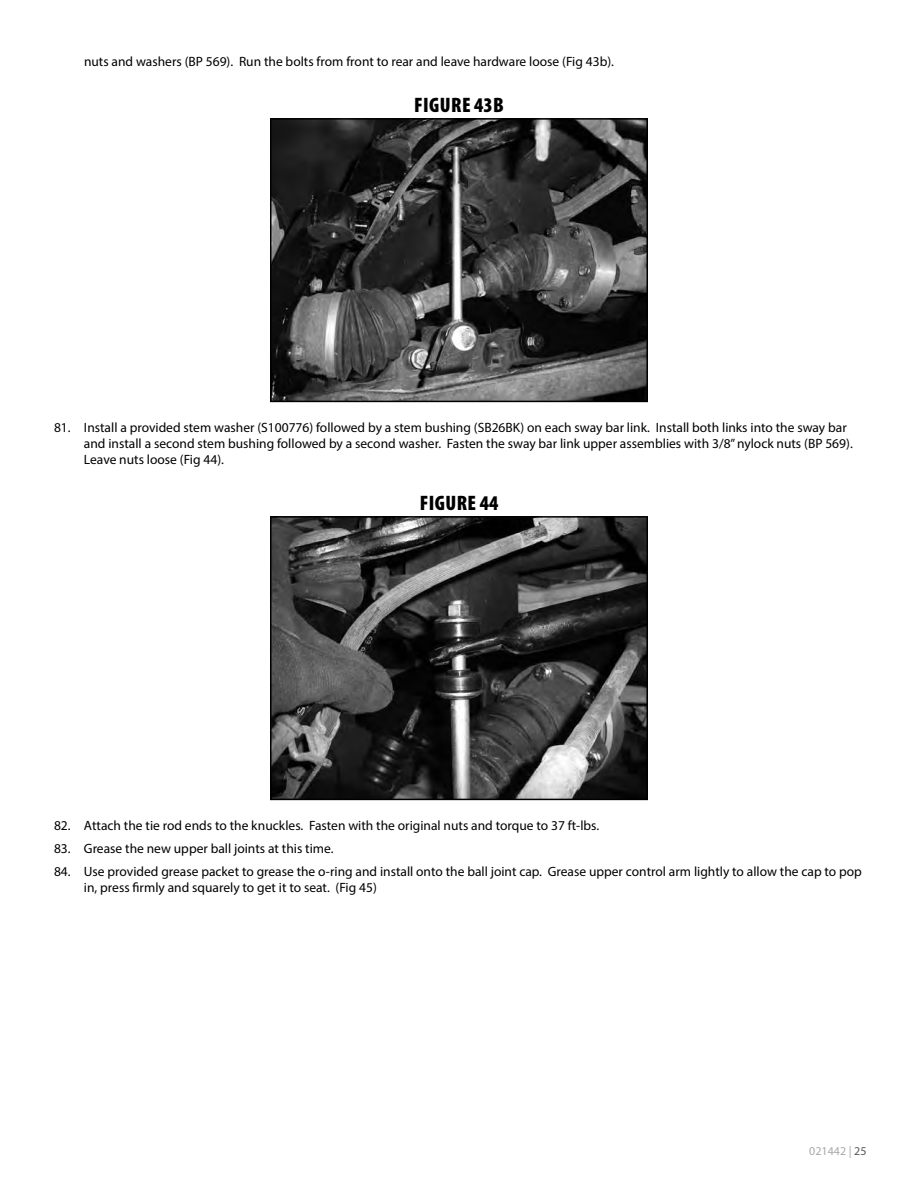
<style>
.page{position:relative;width:918px;height:1188px;background:#fff}
.page>*{position:absolute;margin:0;border:0;box-sizing:border-box;transform-origin:0 0}
.t1{font:900 condensed 21px "Myriad Pro";letter-spacing:.02em;color:#000}
.t2{font:13.5px/16.2px "Myriad Pro";color:#000}
.t3{font:12px "Myriad Pro";color:#a7a9ac}
.s1{color:#58595b}
</style>
<div class="page">
<img style="left:273px;top:121px;width:372px;height:278px">
<div style="left:270px;top:118px;width:378px;height:284px;border:2px solid #000"></div>
<img style="left:273px;top:519px;width:372px;height:278px">
<div style="left:270px;top:516px;width:378px;height:284px;border:2px solid #000"></div>
<p class="t2" style="left:84px;top:53px;width:531px">nuts and washers (BP 569). Run the bolts from front to rear and leave hardware loose (Fig 43b).</p>
<h1 class="t1" style="left:414px;top:93px;width:91px">FIGURE 43B</h1>
<p class="t2" style="left:84px;top:419px;width:770px;text-indent:-30px">81. Install a provided stem washer (S100776) followed by a stem bushing (SB26BK) on each sway bar link. Install both links into the sway bar and install a second stem bushing followed by a second washer. Fasten the sway bar link upper assemblies with 3/8” nylock nuts (BP 569).<br>Leave nuts loose (Fig 44).</p>
<h1 class="t1" style="left:420px;top:491px;width:80px">FIGURE 44</h1>
<p class="t2" style="left:54px;top:817px;width:547px">82. Attach the tie rod ends to the knuckles. Fasten with the original nuts and torque to 37 ft-lbs.</p>
<p class="t2" style="left:54px;top:840px;width:281px">83. Grease the new upper ball joints at this time.</p>
<p class="t2" style="left:84px;top:863px;width:780px;text-indent:-30px">84. Use provided grease packet to grease the o-ring and install onto the ball joint cap. Grease upper control arm lightly to allow the cap to pop in, press firmly and squarely to get it to seat. (Fig 45)</p>
<p class="t3" style="left:809px;top:1143px;width:59px">021442 | <span class="s1">25</span></p>
</div>
